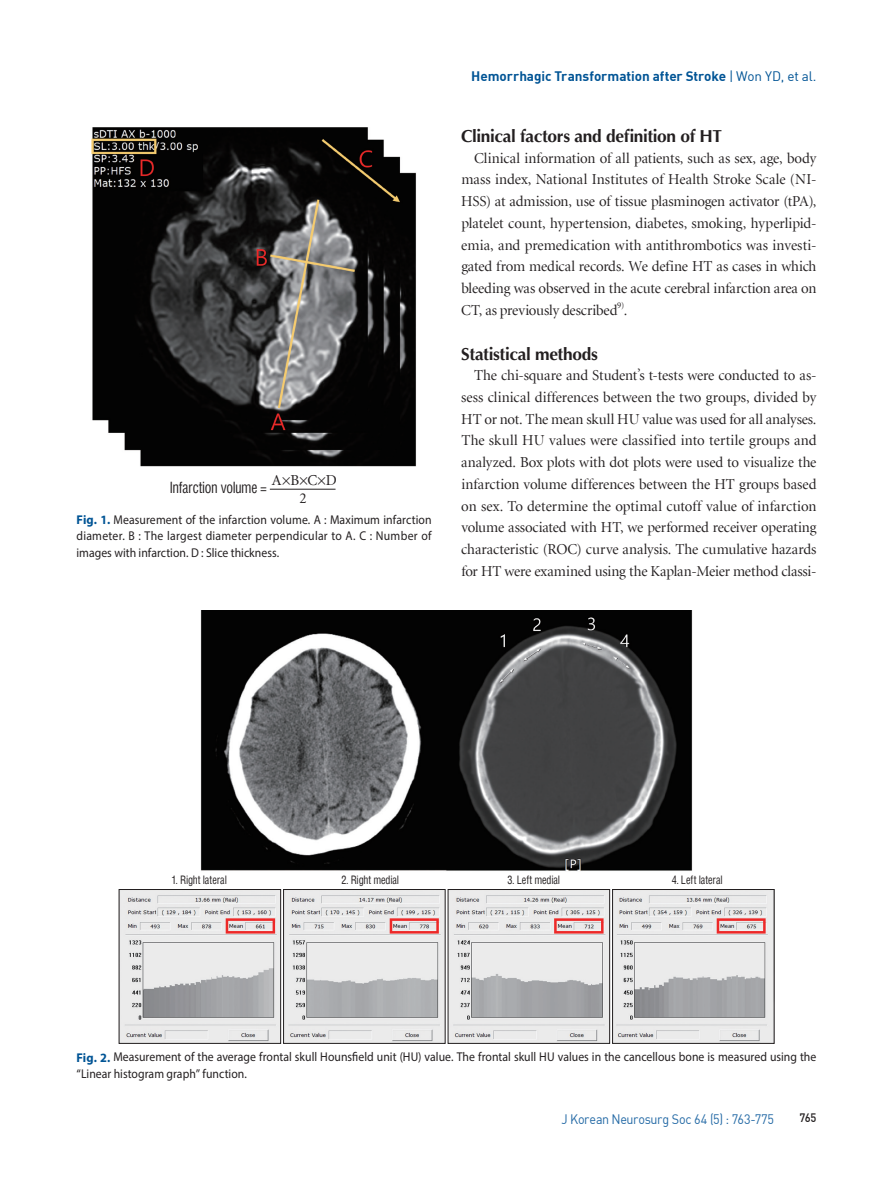
<style>
.page{position:relative;width:893px;height:1191px;background:#fff}
.page>*{position:absolute;margin:0;border:0;box-sizing:border-box;transform-origin:0 0}
.t1{font:700 17.25px "Optima";letter-spacing:-.02em;color:#231f20}
.t2{font:15px/21.8px "Minion LT Display";letter-spacing:-.01em;color:#231f20;text-align:justify}
.t3{font:condensed 15px "Helvetica";letter-spacing:-.03em;color:#231f20;scale:.9 1}
.t4{font:15px/18px "Minion LT";color:#231f20;text-align:center}
.t5{font:700 13.5px "DIN";letter-spacing:-.005em;color:#005495}
.t6{font:13.5px "DIN";letter-spacing:-.02em;color:#2369a5;scale:.93 1}
.t7{font:12.75px/16.5px "Myriad Pro";letter-spacing:.005em;color:#231f20;text-align:justify;scale:.92 1}
.t8{font:12px "Dinmed";color:#231f20;scale:.93 1}
.t9{font:condensed 11.25px "Helvetica";letter-spacing:-.01em;color:#231f20;scale:.9 1}
.t10{font:8.7px "Minion LT Display";color:#231f20}
.s1{font-weight:400}
.s2{font-style:italic}
.s3{font-weight:700;color:#005495}
</style>
<div class="page">
<img style="left:91px;top:128px;width:325px;height:339px">
<hr style="left:270px;top:489px;width:66px;height:1px;background:#231f20">
<img style="left:121px;top:891px;width:158px;height:150px">
<div style="left:119px;top:889px;width:162px;height:154px;border:1px solid #231f20"></div>
<img style="left:285px;top:891px;width:158px;height:150px">
<div style="left:283px;top:889px;width:162px;height:154px;border:1px solid #231f20"></div>
<img style="left:450px;top:891px;width:158px;height:150px">
<div style="left:448px;top:889px;width:162px;height:154px;border:1px solid #231f20"></div>
<img style="left:614px;top:891px;width:158px;height:150px">
<div style="left:612px;top:889px;width:162px;height:154px;border:1px solid #231f20"></div>
<img style="left:200px;top:611px;width:493px;height:260px">
<p class="t5" style="left:471px;top:68px;width:347px">Hemorrhagic Transformation after Stroke <span class="s1">| Won YD, et al.</span></p>
<p class="t3" style="left:169px;top:478px;width:110px">Infarction volume =</p>
<p class="t4" style="left:272px;top:471px;width:66px">A<span class="s2">×</span>B<span class="s2">×</span>C<span class="s2">×</span>D<br>2</p>
<p class="t7" style="left:77px;top:511px;width:387px"><span class="s3">Fig. 1.</span> Measurement of the infarction volume. A : Maximum infarction diameter. B : The largest diameter perpendicular to A. C : Number of images with infarction. D : Slice thickness.</p>
<p class="t1" style="left:461px;top:125px;width:262px">Clinical factors and definition of HT</p>
<p class="t2" style="left:461px;top:147px;width:357px;text-indent:13px">Clinical information of all patients, such as sex, age, body mass index, National Institutes of Health Stroke Scale (NI-HSS) at admission, use of tissue plasminogen activator (tPA), platelet count, hypertension, diabetes, smoking, hyperlipid&shy;emia, and premedication with antithrombotics was investi&shy;gated from medical records. We define HT as cases in which bleeding was observed in the acute cerebral infarction area on CT, as previously described .</p>
<p class="t10" style="left:617px;top:300px;width:8px">9)</p>
<p class="t1" style="left:461px;top:343px;width:138px">Statistical methods</p>
<p class="t2" style="left:461px;top:365px;width:357px;text-indent:13px">The chi-square and Student’s t-tests were conducted to as&shy;sess clinical differences between the two groups, divided by HT or not. The mean skull HU value was used for all analyses.<br>The skull HU values were classified into tertile groups and analyzed. Box plots with dot plots were used to visualize the infarction volume differences between the HT groups based on sex. To determine the optimal cutoff value of infarction volume associated with HT, we performed receiver operating characteristic (ROC) curve analysis. The cumulative hazards for HT were examined using the Kaplan-Meier method classi-</p>
<p class="t9" style="left:172px;top:872px;width:63px">1. Right lateral</p>
<p class="t9" style="left:341px;top:872px;width:66px">2. Right medial</p>
<p class="t9" style="left:507px;top:872px;width:60px">3. Left medial</p>
<p class="t9" style="left:672px;top:872px;width:58px">4. Left lateral</p>
<p class="t7" style="left:77px;top:1048px;width:806px"><span class="s3">Fig. 2.</span> Measurement of the average frontal skull Hounsfield unit (HU) value. The frontal skull HU values in the cancellous bone is measured using the “Linear histogram graph” function.</p>
<p class="t6" style="left:561px;top:1110px;width:230px">J Korean Neurosurg Soc 64 (5) : 763-775</p>
<p class="t8" style="left:799px;top:1109px;width:20px">765</p>
</div>
